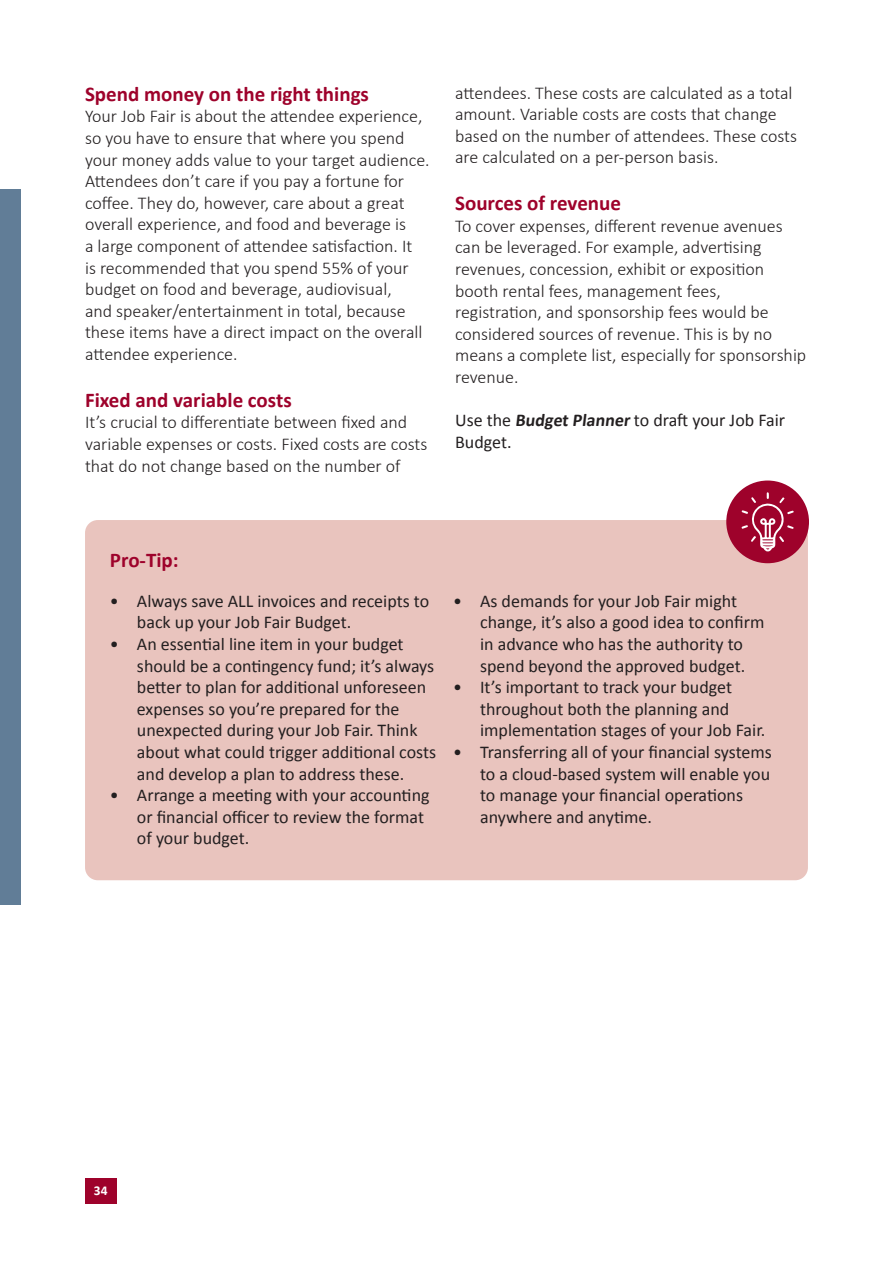
<style>
.page{position:relative;width:893px;height:1263px;background:#fff}
.page>*{position:absolute;margin:0;border:0;box-sizing:border-box;transform-origin:0 0}
.t1{font:700 21px "Calibri";color:#9e022b}
.t2{font:300 18px/21.6px "Calibri";color:#231f20}
.t3{font:18px/21.6px "Calibri";color:#231f20}
.t4{font:700 13.5px "Calibri";color:#fff}
.s1{font-weight:700}
</style>
<div class="page">
<div style="left:85px;top:1178px;width:31px;height:26px;background:#9e022b"></div>
<div style="left:0;top:189px;width:20px;height:716px;background:#617d97"></div>
<div style="left:85px;top:520px;width:723px;height:360px;background:#e9c4be;border-radius:13px"></div>
<div style="left:726px;top:480px;width:83px;height:83px;background:#9e022b;border-radius:50%"></div>
<svg style="left:742px;top:492px;width:52px;height:59px"></svg>
<p class="t1" style="left:85px;top:79px;width:285px">Spend money on the right things</p>
<p class="t2" style="left:85px;top:105px;width:346px">Your Job Fair is about the attendee experience, so you have to ensure that where you spend your money adds value to your target audience.<br>Attendees don’t care if you pay a fortune for coffee. They do, however, care about a great overall experience, and food and beverage is<br>a large component of attendee satisfaction. It<br>is recommended that you spend 55% of your budget on food and beverage, audiovisual,<br>and speaker/entertainment in total, because these items have a direct impact on the overall attendee experience.</p>
<p class="t1" style="left:85px;top:385px;width:208px">Fixed and variable costs</p>
<p class="t2" style="left:85px;top:411px;width:344px">It’s crucial to differentiate between fixed and variable expenses or costs. Fixed costs are costs that do not change based on the number of</p>
<p class="t2" style="left:455px;top:82px;width:343px">attendees. These costs are calculated as a total amount. Variable costs are costs that change based on the number of attendees. These costs are calculated on a per-person basis.</p>
<p class="t1" style="left:455px;top:188px;width:167px">Sources of revenue</p>
<p class="t2" style="left:455px;top:215px;width:353px">To cover expenses, different revenue avenues can be leveraged. For example, advertising revenues, concession, exhibit or exposition booth rental fees, management fees, registration, and sponsorship fees would be considered sources of revenue. This is by no means a complete list, especially for sponsorship revenue.</p>
<p class="t3" style="left:455px;top:409px;width:332px">Use the <span class="s1">Budget Planner</span> to draft your Job Fair<br>Budget.</p>
<p class="t1" style="left:110px;top:545px;width:70px">Pro-Tip:</p>
<p class="t3" style="left:137px;top:589px;width:294px;text-indent:-27px">• Always save ALL invoices and receipts to back up your Job Fair Budget.</p>
<p class="t3" style="left:137px;top:632px;width:301px;text-indent:-27px">• An essential line item in your budget should be a contingency fund; it’s always better to plan for additional unforeseen expenses so you’re prepared for the unexpected during your Job Fair. Think about what could trigger additional costs and develop a plan to address these.</p>
<p class="t3" style="left:137px;top:783px;width:294px;text-indent:-27px">• Arrange a meeting with your accounting or financial officer to review the format of your budget.</p>
<p class="t3" style="left:480px;top:589px;width:286px;text-indent:-27px">• As demands for your Job Fair might change, it’s also a good idea to confirm in advance who has the authority to spend beyond the approved budget.</p>
<p class="t3" style="left:480px;top:675px;width:287px;text-indent:-27px">• It’s important to track your budget throughout both the planning and implementation stages of your Job Fair.</p>
<p class="t3" style="left:480px;top:740px;width:293px;text-indent:-27px">• Transferring all of your financial systems to a cloud-based system will enable you to manage your financial operations anywhere and anytime.</p>
<p class="t4" style="left:94px;top:1181px;width:15px">34</p>
</div>
